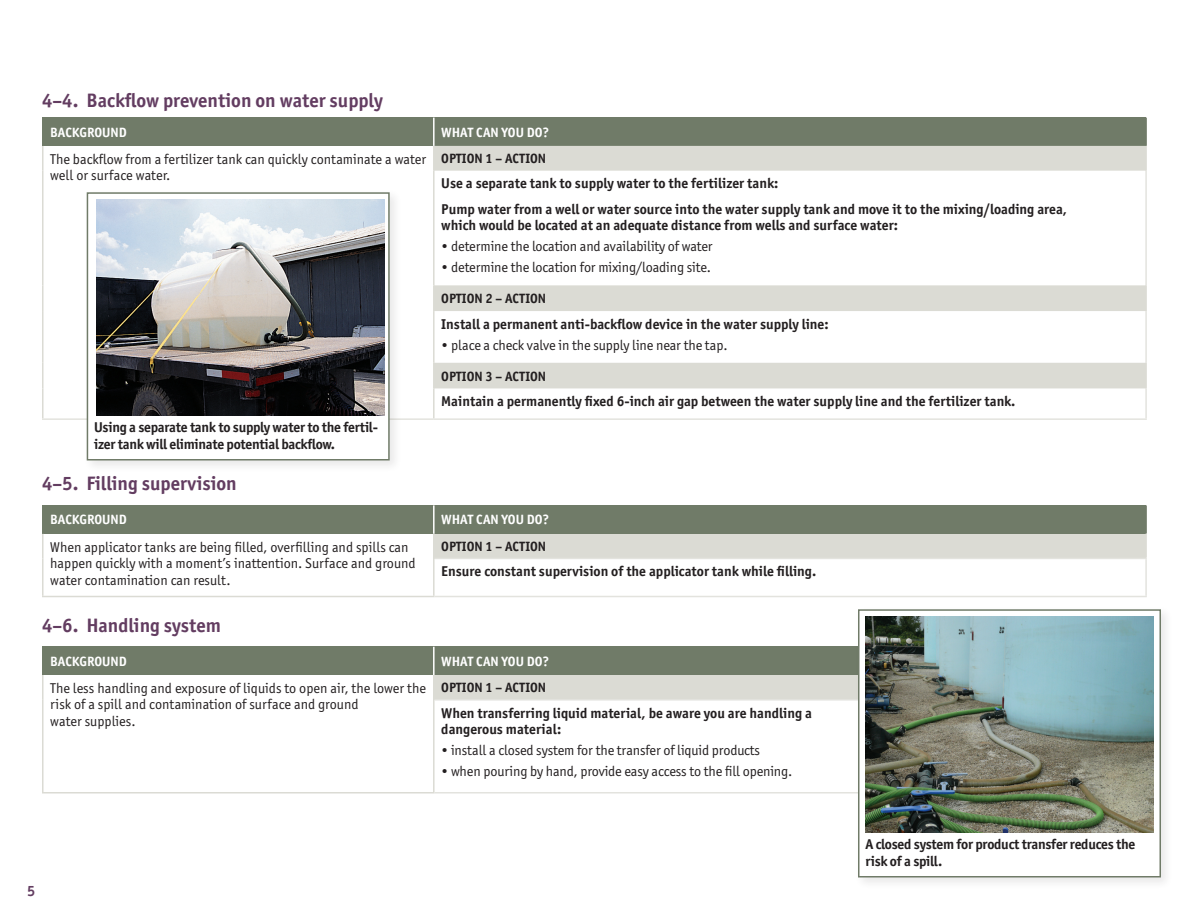
<style>
.page{position:relative;width:1188px;height:918px;background:#fff}
.page>*{position:absolute;margin:0;border:0;box-sizing:border-box;transform-origin:0 0}
.t1{font:700 19.5px "Officina Sans ITC Pro";color:#633d61}
.t2{font:700 15px "Officina Sans ITC Pro";color:#633d61}
.t3{font:14.25px/16.5px "Officina Sans ITC Pro";color:#231f20}
.t4{font:700 14.25px/25.5px "Officina Sans ITC Pro";color:#231f20}
.t5{font:700 14.25px/16.5px "Officina Sans ITC Pro";letter-spacing:-.02em;color:#231f20}
.t6{font:700 13.5px "Officina Sans ITC Pro";color:#231f20}
.t7{font:700 13.5px "Officina Sans ITC Pro";color:#fff}
</style>
<div class="page">
<div style="left:43px;top:118px;width:391px;height:28px;background:#707b68"></div>
<div style="left:434px;top:118px;width:712px;height:28px;background:#707b68"></div>
<svg style="left:435px;top:146px;width:710px;height:242px"></svg>
<hr style="left:1145px;top:118px;width:2px;height:28px;background:#707b68">
<hr style="left:42px;top:146px;width:2px;height:25px;background:#dbdbd4">
<hr style="left:42px;top:171px;width:2px;height:114px;background:#dbdbd4">
<hr style="left:42px;top:285px;width:2px;height:26px;background:#dbdbd4">
<hr style="left:42px;top:311px;width:2px;height:52px;background:#dbdbd4">
<hr style="left:42px;top:363px;width:2px;height:25px;background:#dbdbd4">
<hr style="left:42px;top:388px;width:2px;height:30px;background:#dbdbd4">
<hr style="left:433px;top:146px;width:2px;height:25px;background:#dbdbd4">
<hr style="left:1145px;top:146px;width:2px;height:25px;background:#dbdbd4">
<hr style="left:433px;top:171px;width:2px;height:114px;background:#dbdbd4">
<hr style="left:1145px;top:171px;width:2px;height:114px;background:#e3e3de">
<hr style="left:433px;top:285px;width:2px;height:26px;background:#dbdbd4">
<hr style="left:1145px;top:285px;width:2px;height:26px;background:#dbdbd4">
<hr style="left:433px;top:311px;width:2px;height:52px;background:#dbdbd4">
<hr style="left:1145px;top:311px;width:2px;height:52px;background:#e3e3de">
<hr style="left:433px;top:118px;width:2px;height:28px;background:#fff">
<hr style="left:433px;top:363px;width:2px;height:25px;background:#dbdbd4">
<hr style="left:1145px;top:363px;width:2px;height:25px;background:#dbdbd4">
<hr style="left:42px;top:418px;width:392px;height:2px;background:#e3e3de">
<hr style="left:433px;top:388px;width:2px;height:30px;background:#dbdbd4">
<hr style="left:1145px;top:388px;width:2px;height:30px;background:#e3e3de">
<hr style="left:434px;top:418px;width:713px;height:2px;background:#e3e3de">
<hr style="left:42px;top:118px;width:2px;height:28px;background:#707b68">
<div style="left:43px;top:505px;width:391px;height:29px;background:#707b68"></div>
<div style="left:434px;top:505px;width:712px;height:29px;background:#707b68"></div>
<div style="left:434px;top:534px;width:712px;height:24px;background:#dbdbd4"></div>
<hr style="left:1145px;top:505px;width:2px;height:29px;background:#707b68">
<hr style="left:42px;top:534px;width:2px;height:24px;background:#dbdbd4">
<hr style="left:42px;top:558px;width:2px;height:38px;background:#dbdbd4">
<hr style="left:433px;top:534px;width:2px;height:24px;background:#dbdbd4">
<hr style="left:1145px;top:534px;width:2px;height:24px;background:#dbdbd4">
<hr style="left:42px;top:596px;width:393px;height:1px;background:#dbdbd4">
<hr style="left:433px;top:558px;width:2px;height:38px;background:#dbdbd4">
<hr style="left:435px;top:558px;width:712px;height:1px;background:#e3e3de">
<hr style="left:1145px;top:559px;width:2px;height:37px;background:#e3e3de">
<hr style="left:433px;top:505px;width:2px;height:29px;background:#fff">
<hr style="left:435px;top:596px;width:712px;height:1px;background:#e3e3de">
<hr style="left:42px;top:505px;width:2px;height:29px;background:#707b68">
<div style="left:43px;top:647px;width:391px;height:28px;background:#707b68"></div>
<div style="left:434px;top:647px;width:712px;height:28px;background:#707b68"></div>
<div style="left:434px;top:675px;width:712px;height:25px;background:#dbdbd4"></div>
<hr style="left:42px;top:675px;width:2px;height:25px;background:#dbdbd4">
<hr style="left:42px;top:700px;width:2px;height:92px;background:#dbdbd4">
<hr style="left:433px;top:675px;width:2px;height:25px;background:#dbdbd4">
<hr style="left:42px;top:792px;width:393px;height:2px;background:#dbdbd4">
<hr style="left:433px;top:700px;width:2px;height:92px;background:#dbdbd4">
<hr style="left:435px;top:699px;width:712px;height:2px;background:#e3e3de">
<hr style="left:433px;top:647px;width:2px;height:28px;background:#fff">
<hr style="left:435px;top:792px;width:712px;height:2px;background:#e3e3de">
<hr style="left:42px;top:647px;width:2px;height:28px;background:#707b68">
<div style="left:854px;top:606px;width:319px;height:284px;background:#f8f8f8"></div>
<div style="left:858px;top:609px;width:303px;height:269px;background:#fff;border:2px solid #707b68"></div>
<img style="left:866px;top:617px;width:288px;height:216px">
<div style="left:83px;top:189px;width:319px;height:284px;background:#231f20;opacity:.1"></div>
<div style="left:87px;top:192px;width:303px;height:268px;background:#fff;border:2px solid #707b68"></div>
<img style="left:97px;top:200px;width:288px;height:216px">
<h1 class="t1" style="left:42px;top:88px;width:342px">4–4. Backflow prevention on water supply</h1>
<p class="t7" style="left:50px;top:124px;width:78px">BACKGROUND</p>
<p class="t7" style="left:441px;top:124px;width:109px">WHAT CAN YOU DO?</p>
<p class="t3" style="left:50px;top:151px;width:378px">The backflow from a fertilizer tank can quickly contaminate a water well or surface water.</p>
<p class="t6" style="left:441px;top:150px;width:106px">OPTION 1 – ACTION</p>
<p class="t4" style="left:441px;top:171px;width:627px">Use a separate tank to supply water to the fertilizer tank:<br>Pump water from a well or water source into the water supply tank and move it to the mixing/loading area,</p>
<p class="t4" style="left:441px;top:213px;width:458px">which would be located at an adequate distance from wells and surface water:</p>
<p class="t3" style="left:441px;top:238px;width:273px">• determine the location and availability of water</p>
<p class="t3" style="left:441px;top:259px;width:271px">• determine the location for mixing/loading site.</p>
<p class="t6" style="left:441px;top:290px;width:106px">OPTION 2 – ACTION</p>
<p class="t4" style="left:441px;top:311px;width:389px">Install a permanent anti-backflow device in the water supply line:</p>
<p class="t3" style="left:441px;top:337px;width:288px">• place a check valve in the supply line near the tap.</p>
<p class="t6" style="left:441px;top:368px;width:106px">OPTION 3 – ACTION</p>
<p class="t4" style="left:441px;top:389px;width:576px">Maintain a permanently fixed 6-inch air gap between the water supply line and the fertilizer tank.</p>
<p class="t5" style="left:94px;top:419px;width:285px">Using a separate tank to supply water to the fertil&shy;izer tank will eliminate potential backflow.</p>
<h1 class="t1" style="left:42px;top:472px;width:196px">4–5. Filling supervision</h1>
<p class="t7" style="left:50px;top:511px;width:78px">BACKGROUND</p>
<p class="t7" style="left:441px;top:511px;width:109px">WHAT CAN YOU DO?</p>
<p class="t3" style="left:50px;top:538px;width:367px">When applicator tanks are being filled, overfilling and spills can happen quickly with a moment’s inattention. Surface and ground water contamination can result.</p>
<p class="t6" style="left:441px;top:538px;width:106px">OPTION 1 – ACTION</p>
<p class="t4" style="left:441px;top:559px;width:376px">Ensure constant supervision of the applicator tank while filling.</p>
<h1 class="t1" style="left:42px;top:613px;width:181px">4–6. Handling system</h1>
<p class="t7" style="left:50px;top:653px;width:78px">BACKGROUND</p>
<p class="t7" style="left:441px;top:653px;width:109px">WHAT CAN YOU DO?</p>
<p class="t3" style="left:50px;top:680px;width:377px">The less handling and exposure of liquids to open air, the lower the risk of a spill and contamination of surface and ground<br>water supplies.</p>
<p class="t6" style="left:441px;top:679px;width:106px">OPTION 1 – ACTION</p>
<p class="t4" style="left:441px;top:704px;width:372px;line-height:16.5px">When transferring liquid material, be aware you are handling a dangerous material:</p>
<p class="t3" style="left:441px;top:742px;width:320px">• install a closed system for the transfer of liquid products</p>
<p class="t3" style="left:441px;top:763px;width:353px">• when pouring by hand, provide easy access to the fill opening.</p>
<p class="t2" style="left:27px;top:882px;width:10px">5</p>
<p class="t5" style="left:866px;top:836px;width:271px">A closed system for product transfer reduces the risk of a spill.</p>
</div>
